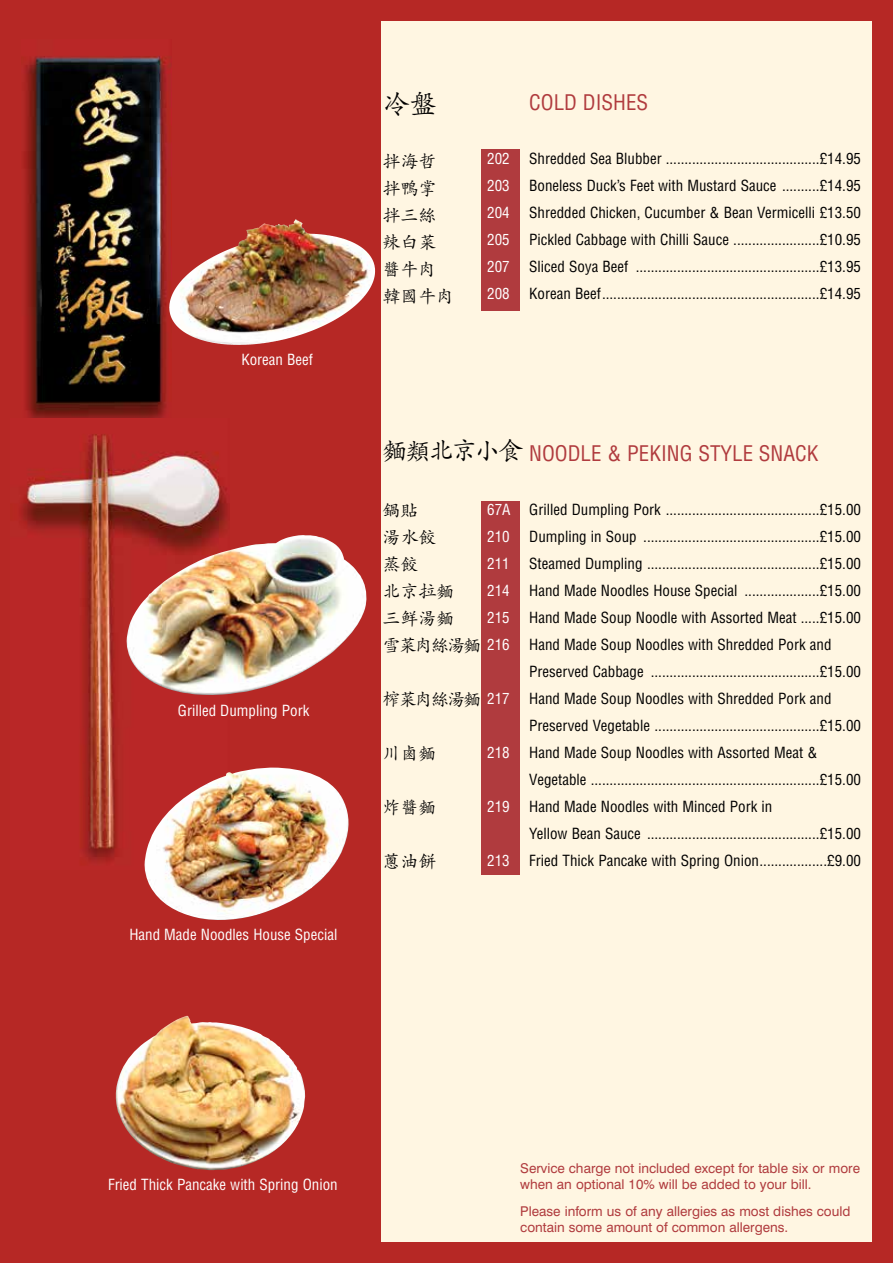
<style>
.page{position:relative;width:893px;height:1263px;background:#b62825}
.page>*{position:absolute;margin:0;border:0;box-sizing:border-box;transform-origin:0 0}
.t1{font:27px "Adobe Kaiti Std";color:#000}
.t2{font:25.5px "Adobe Kaiti Std";letter-spacing:-.1em;color:#000}
.t3{font:condensed 21px "Helvetica";color:#b03b3e}
.t4{font:18px/27px "Adobe Kaiti Std";color:#000}
.t5{font:condensed 15px/27px "Helvetica";color:#000}
.t6{font:condensed 15px "Helvetica";color:#fff}
.t7{font:13.5px/16.2px "Swiss 721 BT";color:#b03b3e}
.s1{color:#fff}
</style>
<div class="page">
<div style="left:381px;top:21px;width:491px;height:1221px;background:#fff6e2"></div>
<div style="left:481px;top:149px;width:38px;height:162px;background:#b03b3e"></div>
<img style="left:21px;top:39px;width:150px;height:380px">
<img style="left:11px;top:419px;width:218px;height:451px">
<div style="left:481px;top:501px;width:38px;height:374px;background:#b03b3e"></div>
<img style="left:125px;top:535px;width:243px;height:160px">
<img style="left:143px;top:768px;width:208px;height:154px">
<img style="left:115px;top:1016px;width:190px;height:154px">
<img style="left:257px;top:219px;width:39px;height:9px">
<p class="t6" style="left:241px;top:350px;width:73px">Korean Beef</p>
<p class="t6" style="left:178px;top:701px;width:133px">Grilled Dumpling Pork</p>
<p class="t6" style="left:129px;top:925px;width:210px">Hand Made Noodles House Special</p>
<h1 class="t1" style="left:383px;top:87px;width:55px">冷盤</h1>
<p class="t4" style="left:383px;top:148px;width:73px">拌海哲拌鴨掌拌三絲辣白菜醬牛肉韓國牛肉</p>
<h3 class="t3" style="left:529px;top:89px;width:120px">COLD DISHES</h3>
<p class="t6" style="left:487px;top:149px;width:24px">202</p>
<p class="t5" style="left:529px;top:145px;width:142px">Shredded Sea Blubber .........................................</p>
<p class="t5" style="left:820px;top:145px;width:43px">£14.95</p>
<p class="t6" style="left:487px;top:176px;width:24px">203</p>
<p class="t5" style="left:529px;top:172px;width:256px">Boneless Duck’s Feet with Mustard Sauce ...........</p>
<p class="t5" style="left:820px;top:172px;width:43px">£14.95</p>
<p class="t6" style="left:487px;top:203px;width:24px">204</p>
<p class="t5" style="left:529px;top:199px;width:333px">Shredded Chicken, Cucumber &amp; Bean Vermicelli £13.50</p>
<p class="t6" style="left:487px;top:230px;width:24px">205</p>
<p class="t5" style="left:529px;top:226px;width:209px">Pickled Cabbage with Chilli Sauce ........................</p>
<p class="t5" style="left:820px;top:226px;width:43px">£10.95</p>
<p class="t6" style="left:487px;top:257px;width:24px">207</p>
<p class="t5" style="left:529px;top:253px;width:108px">Sliced Soya Beef ..................................................</p>
<p class="t5" style="left:820px;top:253px;width:43px">£13.95</p>
<p class="t6" style="left:487px;top:284px;width:24px">208</p>
<p class="t5" style="left:529px;top:280px;width:77px">Korean Beef...........................................................</p>
<p class="t5" style="left:820px;top:280px;width:43px">£14.95</p>
<h2 class="t2" style="left:383px;top:435px;width:142px">麵類北京小食</h2>
<h3 class="t3" style="left:529px;top:440px;width:291px">NOODLE &amp; PEKING STYLE SNACK</h3>
<p class="t4" style="left:383px;top:497px;width:101px">鍋貼<br>湯水餃<br>蒸餃<br>北京拉麵<br>三鲜湯麵<br>雪菜肉絲湯麵</p>
<p class="t4" style="left:383px;top:686px;width:101px">榨菜肉絲湯麵</p>
<p class="t4" style="left:383px;top:740px;width:55px">川鹵麵</p>
<p class="t4" style="left:383px;top:794px;width:55px">炸醬麵</p>
<p class="t4" style="left:383px;top:848px;width:55px">蔥油餅</p>
<p class="t5" style="left:487px;top:496px;width:183px"><span class="s1">67A</span> Grilled Dumpling Pork ..........................................</p>
<p class="t5" style="left:820px;top:496px;width:43px">£15.00</p>
<p class="t6" style="left:487px;top:527px;width:24px">210</p>
<p class="t5" style="left:529px;top:523px;width:117px">Dumpling in Soup ................................................</p>
<p class="t5" style="left:820px;top:523px;width:43px">£15.00</p>
<p class="t6" style="left:487px;top:554px;width:24px">211</p>
<p class="t5" style="left:529px;top:550px;width:123px">Steamed Dumpling ...............................................</p>
<p class="t5" style="left:820px;top:550px;width:43px">£15.00</p>
<p class="t6" style="left:487px;top:581px;width:24px">214</p>
<p class="t5" style="left:529px;top:577px;width:217px">Hand Made Noodles House Special .....................</p>
<p class="t5" style="left:820px;top:577px;width:43px">£15.00</p>
<p class="t6" style="left:487px;top:608px;width:24px">215</p>
<p class="t5" style="left:529px;top:604px;width:333px">Hand Made Soup Noodle with Assorted Meat ......£15.00</p>
<p class="t6" style="left:487px;top:635px;width:24px">216</p>
<p class="t5" style="left:529px;top:631px;width:304px">Hand Made Soup Noodles with Shredded Pork and<br>Preserved Cabbage ..............................................</p>
<p class="t5" style="left:820px;top:658px;width:43px">£15.00</p>
<p class="t6" style="left:487px;top:689px;width:24px">217</p>
<p class="t5" style="left:529px;top:685px;width:304px">Hand Made Soup Noodles with Shredded Pork and<br>Preserved Vegetable .............................................</p>
<p class="t5" style="left:820px;top:712px;width:43px">£15.00</p>
<p class="t6" style="left:487px;top:743px;width:24px">218</p>
<p class="t5" style="left:529px;top:739px;width:290px">Hand Made Soup Noodles with Assorted Meat &amp;<br>Vegetable ..............................................................</p>
<p class="t5" style="left:820px;top:766px;width:43px">£15.00</p>
<p class="t6" style="left:487px;top:797px;width:24px">219</p>
<p class="t5" style="left:529px;top:793px;width:245px">Hand Made Noodles with Minced Pork in<br>Yellow Bean Sauce ...............................................</p>
<p class="t5" style="left:820px;top:820px;width:43px">£15.00</p>
<p class="t6" style="left:487px;top:851px;width:24px">213</p>
<p class="t5" style="left:529px;top:847px;width:235px">Fried Thick Pancake with Spring Onion...................</p>
<p class="t5" style="left:827px;top:847px;width:35px">£9.00</p>
<p class="t6" style="left:108px;top:1175px;width:231px">Fried Thick Pancake with Spring Onion</p>
<p class="t7" style="left:520px;top:1160px;width:341px">Service charge not included except for table six or more when an optional 10% will be added to your bill.</p>
<p class="t7" style="left:520px;top:1203px;width:332px">Please inform us of any allergies as most dishes could contain some amount of common allergens.</p>
</div>
